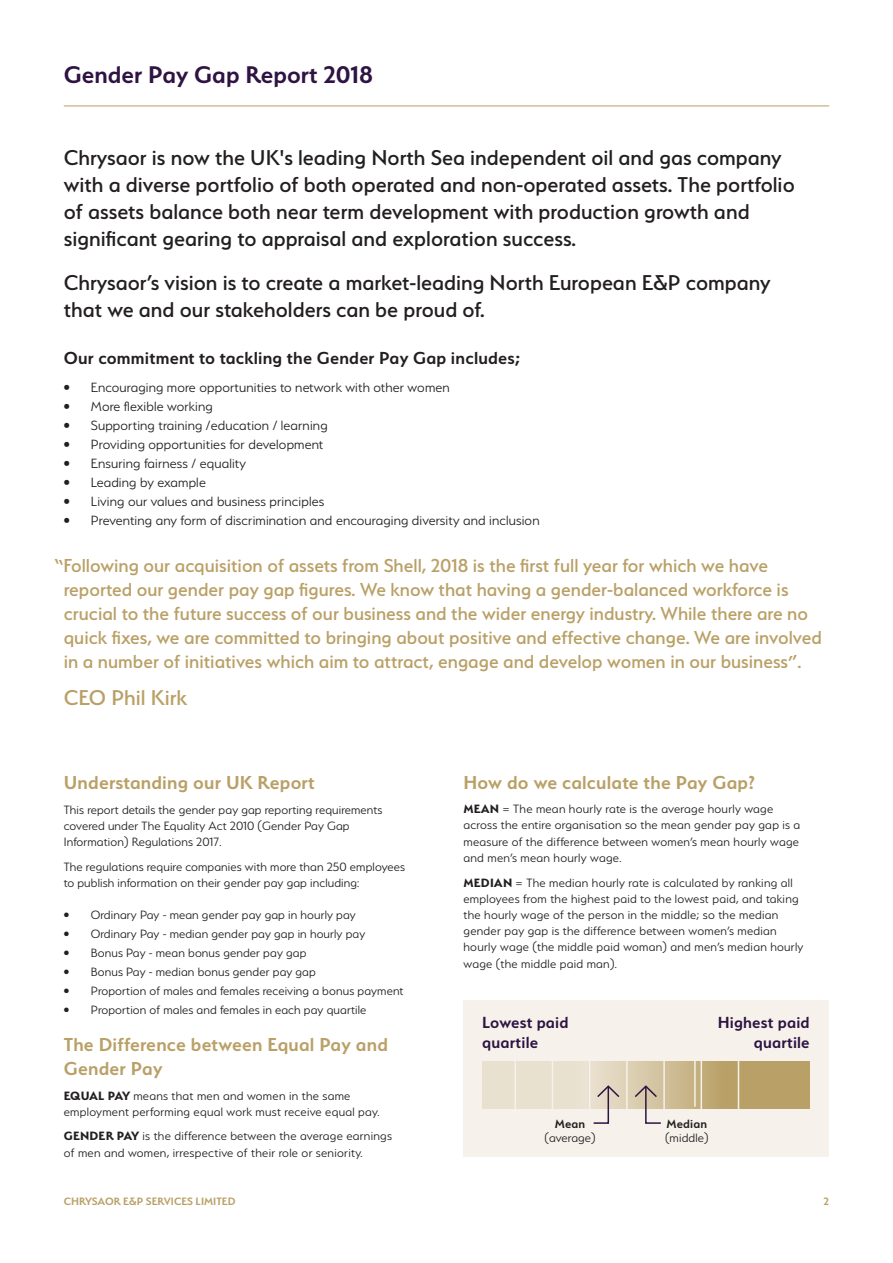
<style>
.page{position:relative;width:893px;height:1263px;background:#fff}
.page>*{position:absolute;margin:0;border:0;box-sizing:border-box;transform-origin:0 0}
.t1{font:600 27px "Serenity";color:#2e1343}
.t2{font:500 24px/27px "Serenity";color:#231f20}
.t3{font:500 24px "Serenity";color:#b9a066}
.t4{font:500 21px/24px "Serenity";color:#b9a066}
.t5{font:600 21px/24px "Serenity";letter-spacing:.01em;color:#b9a066}
.t6{font:600 19.5px "Serenity";letter-spacing:.01em;color:#231f20}
.t7{font:600 18px/19.5px "Serenity";letter-spacing:.01em;color:#2e1343}
.t8{font:300 15px "Serenity";letter-spacing:.01em;color:#231f20}
.t9{font:300 13.5px/16.2px "Serenity";letter-spacing:.01em;color:#231f20}
.t10{font:600 13.5px "Serenity";letter-spacing:.01em;color:#231f20}
.t11{font:600 12px "Serenity";color:#b9a066}
.s1{font-weight:700}
</style>
<div class="page">
<hr style="left:64px;top:106px;width:765px;height:1px;background:#b9a066">
<div style="left:463px;top:1000px;width:366px;height:157px;background:#f6f2eb"></div>
<svg style="left:482px;top:1061px;width:328px;height:48px;background:#d2c29e"></svg>
<hr style="left:514px;top:1058px;width:2px;height:52px;background:#f6f2eb">
<hr style="left:589px;top:1059px;width:1px;height:52px;background:#f6f2eb">
<hr style="left:663px;top:1059px;width:2px;height:52px;background:#f6f2eb">
<hr style="left:552px;top:1059px;width:1px;height:52px;background:#f6f2eb">
<hr style="left:626px;top:1059px;width:2px;height:52px;background:#f6f2eb">
<hr style="left:701px;top:1059px;width:1px;height:52px;background:#f6f2eb">
<hr style="left:738px;top:1059px;width:1px;height:52px;background:#f6f2eb">
<hr style="left:694px;top:1054px;width:2px;height:53px;background:#f6f2eb">
<svg style="left:592px;top:1084px;width:29px;height:40px"></svg>
<svg style="left:633px;top:1084px;width:29px;height:40px"></svg>
<h1 class="t1" style="left:64px;top:60px;width:311px">Gender Pay Gap Report 2018</h1>
<p class="t2" style="left:64px;top:144px;width:732px">Chrysaor is now the UK's leading North Sea independent oil and gas company with a diverse portfolio of both operated and non-operated assets. The portfolio of assets balance both near term development with production growth and significant gearing to appraisal and exploration success.</p>
<h2 class="t2" style="left:64px;top:269px;width:708px">Chrysaor’s vision is to create a market-leading North European E&amp;P company that we and our stakeholders can be proud of.</h2>
<h3 class="t6" style="left:64px;top:348px;width:458px">Our commitment to tackling the Gender Pay Gap includes;</h3>
<p class="t8" style="left:64px;top:379px;width:387px">• Encouraging more opportunities to network with other women</p>
<p class="t8" style="left:64px;top:398px;width:151px">• More flexible working</p>
<p class="t8" style="left:64px;top:417px;width:265px">• Supporting training /education / learning</p>
<p class="t8" style="left:64px;top:436px;width:261px">• Providing opportunities for development</p>
<p class="t8" style="left:64px;top:455px;width:184px">• Ensuring fairness / equality</p>
<p class="t8" style="left:64px;top:474px;width:144px">• Leading by example</p>
<p class="t8" style="left:64px;top:493px;width:262px">• Living our values and business principles</p>
<p class="t8" style="left:64px;top:512px;width:477px">• Preventing any form of discrimination and encouraging diversity and inclusion</p>
<p class="t4" style="left:64px;top:553px;width:760px;text-indent:-10px">“Following our acquisition of assets from Shell, 2018 is the first full year for which we have reported our gender pay gap figures. We know that having a gender-balanced workforce is crucial to the future success of our business and the wider energy industry. While there are no quick fixes, we are committed to bringing about positive and effective change. We are involved in a number of initiatives which aim to attract, engage and develop women in our business”.</p>
<h2 class="t3" style="left:64px;top:685px;width:125px">CEO Phil Kirk</h2>
<h3 class="t5" style="left:64px;top:770px;width:253px">Understanding our UK Report</h3>
<p class="t9" style="left:64px;top:802px;width:320px">This report details the gender pay gap reporting requirements covered under The Equality Act 2010 (Gender Pay Gap<br>Information) Regulations 2017.</p>
<p class="t9" style="left:64px;top:859px;width:343px">The regulations require companies with more than 250 employees to publish information on their gender pay gap including:</p>
<p class="t9" style="left:64px;top:907px;width:294px">• Ordinary Pay - mean gender pay gap in hourly pay</p>
<p class="t9" style="left:64px;top:926px;width:303px">• Ordinary Pay - median gender pay gap in hourly pay</p>
<p class="t9" style="left:64px;top:945px;width:244px">• Bonus Pay - mean bonus gender pay gap</p>
<p class="t9" style="left:64px;top:964px;width:254px">• Bonus Pay - median bonus gender pay gap</p>
<p class="t9" style="left:64px;top:983px;width:341px">• Proportion of males and females receiving a bonus payment</p>
<p class="t9" style="left:64px;top:1002px;width:304px">• Proportion of males and females in each pay quartile</p>
<h3 class="t5" style="left:64px;top:1032px;width:326px">The Difference between Equal Pay and<br>Gender Pay</h3>
<p class="t9" style="left:64px;top:1087px;width:317px"><span class="s1">EQUAL PAY</span> means that men and women in the same employment performing equal work must receive equal pay.</p>
<p class="t9" style="left:64px;top:1128px;width:330px"><span class="s1">GENDER PAY</span> is the difference between the average earnings of men and women, irrespective of their role or seniority.</p>
<p class="t11" style="left:64px;top:1195px;width:173px">CHRYSAOR E&amp;P SERVICES LIMITED</p>
<h3 class="t5" style="left:463px;top:770px;width:293px">How do we calculate the Pay Gap?</h3>
<p class="t9" style="left:463px;top:801px;width:338px"><span class="s1">MEAN</span> = The mean hourly rate is the average hourly wage across the entire organisation so the mean gender pay gap is a measure of the difference between women’s mean hourly wage and men’s mean hourly wage.</p>
<p class="t9" style="left:463px;top:874px;width:341px"><span class="s1">MEDIAN</span> = The median hourly rate is calculated by ranking all employees from the highest paid to the lowest paid, and taking the hourly wage of the person in the middle; so the median gender pay gap is the difference between women’s median hourly wage (the middle paid woman) and men’s median hourly wage (the middle paid man).</p>
<h3 class="t7" style="left:482px;top:1013px;width:88px">Lowest paid quartile</h3>
<h3 class="t7" style="left:718px;top:1013px;width:93px;text-align:right">Highest paid quartile</h3>
<p class="t10" style="left:555px;top:1116px;width:32px">Mean</p>
<p class="t9" style="left:545px;top:1129px;width:53px">(average)</p>
<p class="t10" style="left:667px;top:1116px;width:42px">Median</p>
<p class="t9" style="left:665px;top:1129px;width:45px">(middle)</p>
<p class="t11" style="left:824px;top:1195px;width:7px">2</p>
</div>
